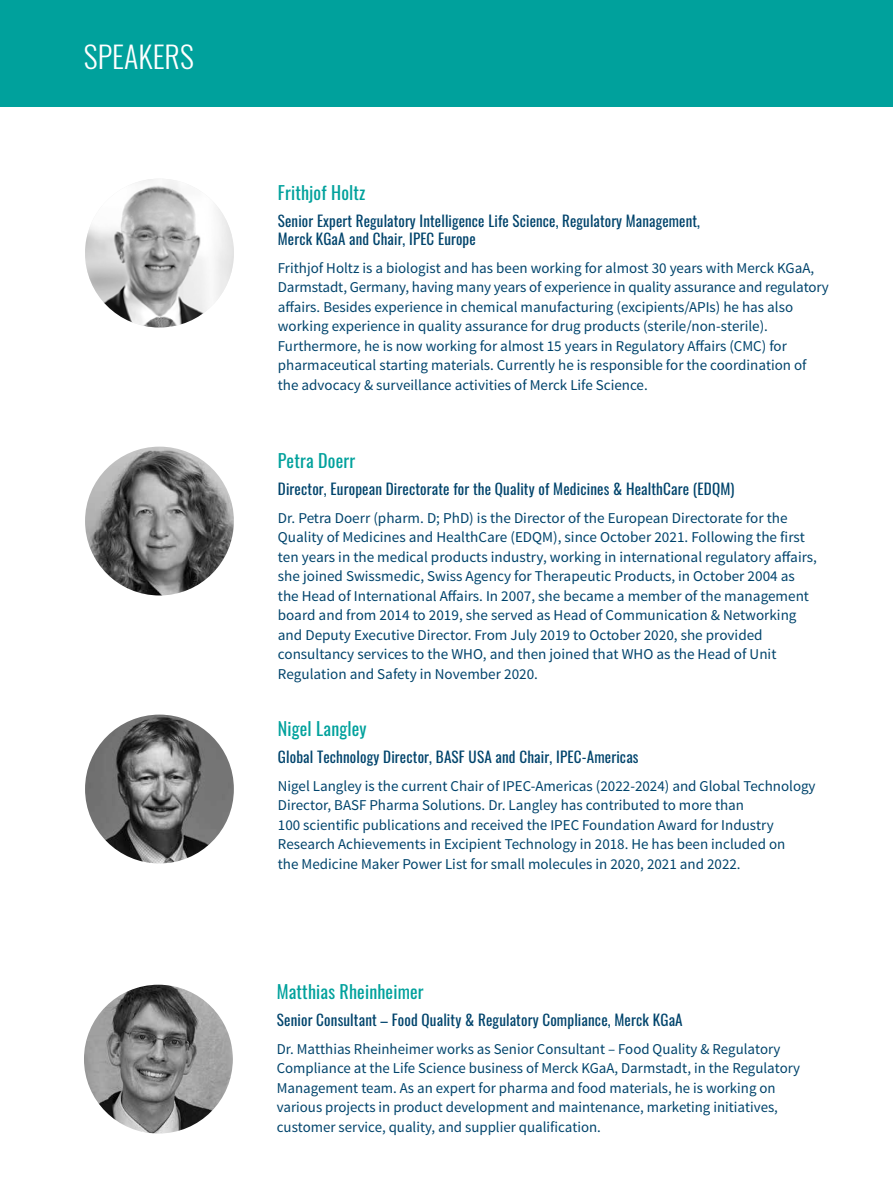
<style>
.page{position:relative;width:893px;height:1191px;background:#fff}
.page>*{position:absolute;margin:0;border:0;box-sizing:border-box;transform-origin:0 0}
.t1{font:300 30px "Oswald";color:#fff}
.t2{font:18px "Oswald";letter-spacing:.01em;color:#00a19c}
.t3{font:15px/19.5px "Source Sans Pro";color:#00446c}
.t4{font:15px/18px "Oswald";letter-spacing:.01em;color:#00446c}
</style>
<div class="page">
<div style="left:0;top:0;width:893px;height:106px;background:#00a19c"></div>
<img style="left:85px;top:714px;width:149px;height:149px;border-radius:74px">
<img style="left:85px;top:446px;width:149px;height:149px;border-radius:74px">
<img style="left:85px;top:179px;width:149px;height:148px;border-radius:74px">
<img style="left:84px;top:984px;width:149px;height:149px;border-radius:74px">
<h1 class="t1" style="left:84px;top:30px;width:111px">SPEAKERS</h1>
<p class="t2" style="left:278px;top:177px;width:89px">Frithjof Holtz</p>
<p class="t4" style="left:278px;top:210px;width:424px">Senior Expert Regulatory Intelligence Life Science, Regulatory Management,<br>Merck KGaA and Chair, IPEC Europe</p>
<p class="t3" style="left:278px;top:258px;width:553px">Frithjof Holtz is a biologist and has been working for almost 30 years with Merck KGaA, Darmstadt, Germany, having many years of experience in quality assurance and regulatory affairs. Besides experience in chemical manufacturing (excipients/APIs) he has also working experience in quality assurance for drug products (sterile/non-sterile).<br>Furthermore, he is now working for almost 15 years in Regulatory Affairs (CMC) for pharmaceutical starting materials. Currently he is responsible for the coordination of the advocacy &amp; surveillance activities of Merck Life Science.</p>
<p class="t2" style="left:278px;top:445px;width:79px">Petra Doerr</p>
<p class="t4" style="left:278px;top:478px;width:458px">Director, European Directorate for the Quality of Medicines &amp; HealthCare (EDQM)</p>
<p class="t3" style="left:278px;top:508px;width:541px">Dr. Petra Doerr (pharm. D; PhD) is the Director of the European Directorate for the Quality of Medicines and HealthCare (EDQM), since October 2021. Following the first ten years in the medical products industry, working in international regulatory affairs, she joined Swissmedic, Swiss Agency for Therapeutic Products, in October 2004 as the Head of International Affairs. In 2007, she became a member of the management board and from 2014 to 2019, she served as Head of Communication &amp; Networking and Deputy Executive Director. From July 2019 to October 2020, she provided consultancy services to the WHO, and then joined that WHO as the Head of Unit Regulation and Safety in November 2020.</p>
<p class="t2" style="left:278px;top:712px;width:90px">Nigel Langley</p>
<p class="t4" style="left:278px;top:746px;width:362px">Global Technology Director, BASF USA and Chair, IPEC-Americas</p>
<p class="t3" style="left:278px;top:776px;width:539px">Nigel Langley is the current Chair of IPEC-Americas (2022-2024) and Global Technology Director, BASF Pharma Solutions. Dr. Langley has contributed to more than<br>100 scientific publications and received the IPEC Foundation Award for Industry Research Achievements in Excipient Technology in 2018. He has been included on<br>the Medicine Maker Power List for small molecules in 2020, 2021 and 2022.</p>
<p class="t2" style="left:277px;top:976px;width:148px">Matthias Rheinheimer</p>
<p class="t4" style="left:277px;top:1009px;width:407px">Senior Consultant – Food Quality &amp; Regulatory Compliance, Merck KGaA</p>
<p class="t3" style="left:277px;top:1039px;width:525px">Dr. Matthias Rheinheimer works as Senior Consultant – Food Quality &amp; Regulatory Compliance at the Life Science business of Merck KGaA, Darmstadt, in the Regulatory Management team. As an expert for pharma and food materials, he is working on various projects in product development and maintenance, marketing initiatives, customer service, quality, and supplier qualification.</p>
</div>
